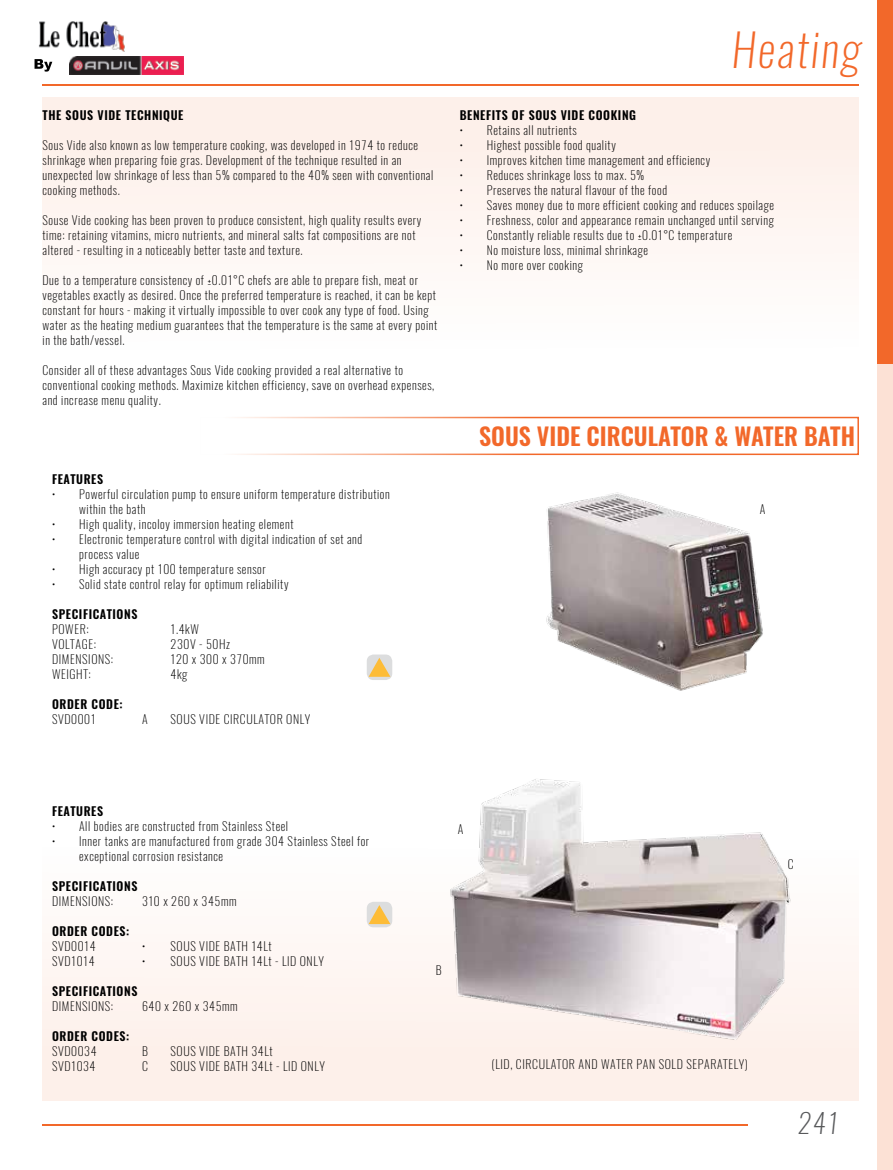
<style>
.page{position:relative;width:893px;height:1170px;background:#fff}
.page>*{position:absolute;margin:0;border:0;box-sizing:border-box;transform-origin:0 0}
.t1{font:italic 200 45px "Oswald";letter-spacing:.05em;color:#f2682a}
.t2{font:italic 200 27px "Oswald";color:#58595b}
.t3{font:600 24px "Oswald";color:#f2682a}
.t4{font:200 12px/15px "Oswald";letter-spacing:.05em;color:#000}
.t5{font:600 12px "Oswald";letter-spacing:.05em;color:#000}
</style>
<div class="page">
<div style="left:43px;top:97px;width:816px;height:288px;background:#fef7f4"></div>
<div style="left:43px;top:811px;width:816px;height:289px;background:linear-gradient(to bottom,#fff,#fdeee7)"></div>
<img style="left:39px;top:21px;width:86px;height:31px">
<img style="left:70px;top:57px;width:114px;height:18px">
<svg style="left:35px;top:59px;width:17px;height:13px"></svg>
<img style="left:546px;top:492px;width:217px;height:199px">
<img style="left:432px;top:779px;width:381px;height:264px">
<svg style="left:367px;top:901px;width:25px;height:26px"></svg>
<svg style="left:369px;top:905px;width:21px;height:19px"></svg>
<svg style="left:367px;top:654px;width:25px;height:26px"></svg>
<svg style="left:369px;top:657px;width:21px;height:19px"></svg>
<div style="left:200px;top:417px;width:659px;height:38px;border:2px solid #f2682a"></div>
<div style="left:878px;top:0;width:15px;height:1169px;background:#fce1d5"></div>
<hr style="left:43px;top:1124px;width:705px;height:1px;background:#f2682a">
<hr style="left:43px;top:84px;width:816px;height:2px;background:#f2682a">
<div style="left:878px;top:0;width:15px;height:364px;background:#f2682a"></div>
<p class="t5" style="left:43px;top:106px;width:143px">THE SOUS VIDE TECHNIQUE</p>
<p class="t4" style="left:43px;top:137px;width:392px">Sous Vide also known as low temperature cooking, was developed in 1974 to reduce shrinkage when preparing foie gras. Development of the technique resulted in an unexpected low shrinkage of less than 5% compared to the 40% seen with conventional cooking methods.</p>
<p class="t4" style="left:43px;top:212px;width:380px">Souse Vide cooking has been proven to produce consistent, high quality results every time: retaining vitamins, micro nutrients, and mineral salts fat compositions are not altered - resulting in a noticeably better taste and texture.</p>
<p class="t4" style="left:43px;top:272px;width:396px">Due to a temperature consistency of ±0.01°C chefs are able to prepare fish, meat or vegetables exactly as desired. Once the preferred temperature is reached, it can be kept constant for hours - making it virtually impossible to over cook any type of food. Using water as the heating medium guarantees that the temperature is the same at every point in the bath/vessel.</p>
<p class="t4" style="left:43px;top:362px;width:393px">Consider all of these advantages Sous Vide cooking provided a real alternative to conventional cooking methods. Maximize kitchen efficiency, save on overhead expenses, and increase menu quality.</p>
<p class="t5" style="left:52px;top:471px;width:53px">FEATURES</p>
<p class="t4" style="left:79px;top:486px;width:312px;text-indent:-27px">• Powerful circulation pump to ensure uniform temperature distribution within the bath</p>
<p class="t4" style="left:52px;top:516px;width:243px">• High quality, incoloy immersion heating element</p>
<p class="t4" style="left:79px;top:531px;width:285px;text-indent:-27px">• Electronic temperature control with digital indication of set and process value</p>
<p class="t4" style="left:52px;top:561px;width:215px">• High accuracy pt 100 temperature sensor</p>
<p class="t4" style="left:52px;top:576px;width:238px">• Solid state control relay for optimum reliability</p>
<p class="t5" style="left:52px;top:606px;width:87px">SPECIFICATIONS</p>
<p class="t4" style="left:52px;top:621px;width:38px">POWER:</p>
<p class="t4" style="left:171px;top:621px;width:30px">1.4kW</p>
<p class="t4" style="left:52px;top:636px;width:45px">VOLTAGE:</p>
<p class="t4" style="left:171px;top:636px;width:61px">230V - 50Hz</p>
<p class="t4" style="left:52px;top:651px;width:63px">DIMENSIONS:</p>
<p class="t4" style="left:171px;top:651px;width:96px">120 x 300 x 370mm</p>
<p class="t4" style="left:52px;top:666px;width:40px">WEIGHT:</p>
<p class="t4" style="left:171px;top:666px;width:18px">4kg</p>
<p class="t5" style="left:52px;top:696px;width:72px">ORDER CODE:</p>
<p class="t4" style="left:52px;top:711px;width:45px">SVD0001</p>
<p class="t4" style="left:142px;top:711px;width:7px">A</p>
<p class="t4" style="left:171px;top:711px;width:141px">SOUS VIDE CIRCULATOR ONLY</p>
<h1 class="t1" style="left:731px;top:19px;width:131px">Heating</h1>
<p class="t5" style="left:460px;top:106px;width:178px">BENEFITS OF SOUS VIDE COOKING</p>
<p class="t4" style="left:460px;top:122px;width:119px">• Retains all nutrients</p>
<p class="t4" style="left:460px;top:137px;width:158px">• Highest possible food quality</p>
<p class="t4" style="left:460px;top:152px;width:252px">• Improves kitchen time management and efficiency</p>
<p class="t4" style="left:460px;top:167px;width:186px">• Reduces shrinkage loss to max. 5%</p>
<p class="t4" style="left:460px;top:182px;width:209px">• Preserves the natural flavour of the food</p>
<p class="t4" style="left:460px;top:197px;width:316px">• Saves money due to more efficient cooking and reduces spoilage</p>
<p class="t4" style="left:460px;top:212px;width:316px">• Freshness, color and appearance remain unchanged until serving</p>
<p class="t4" style="left:460px;top:227px;width:274px">• Constantly reliable results due to ±0.01°C temperature</p>
<p class="t4" style="left:460px;top:242px;width:190px">• No moisture loss, minimal shrinkage</p>
<p class="t4" style="left:460px;top:257px;width:125px">• No more over cooking</p>
<h3 class="t3" style="left:479px;top:419px;width:377px">SOUS VIDE CIRCULATOR &amp; WATER BATH</h3>
<p class="t4" style="left:760px;top:501px;width:7px">A</p>
<p class="t5" style="left:52px;top:803px;width:53px">FEATURES</p>
<p class="t4" style="left:52px;top:818px;width:238px">• All bodies are constructed from Stainless Steel</p>
<p class="t4" style="left:79px;top:833px;width:292px;text-indent:-27px">• Inner tanks are manufactured from grade 304 Stainless Steel for exceptional corrosion resistance</p>
<p class="t5" style="left:52px;top:878px;width:87px">SPECIFICATIONS</p>
<p class="t4" style="left:52px;top:893px;width:63px">DIMENSIONS:</p>
<p class="t4" style="left:142px;top:893px;width:96px">310 x 260 x 345mm</p>
<p class="t5" style="left:52px;top:923px;width:79px">ORDER CODES:</p>
<p class="t4" style="left:52px;top:938px;width:45px">SVD0014</p>
<p class="t4" style="left:142px;top:938px;width:131px">• SOUS VIDE BATH 14Lt</p>
<p class="t4" style="left:52px;top:953px;width:44px">SVD1014</p>
<p class="t4" style="left:142px;top:953px;width:183px">• SOUS VIDE BATH 14Lt - LID ONLY</p>
<p class="t5" style="left:52px;top:983px;width:87px">SPECIFICATIONS</p>
<p class="t4" style="left:52px;top:998px;width:63px">DIMENSIONS:</p>
<p class="t4" style="left:142px;top:998px;width:97px">640 x 260 x 345mm</p>
<p class="t5" style="left:52px;top:1028px;width:79px">ORDER CODES:</p>
<p class="t4" style="left:52px;top:1043px;width:46px">SVD0034</p>
<p class="t4" style="left:142px;top:1043px;width:7px">B</p>
<p class="t4" style="left:171px;top:1043px;width:104px">SOUS VIDE BATH 34Lt</p>
<p class="t4" style="left:52px;top:1058px;width:45px">SVD1034</p>
<p class="t4" style="left:142px;top:1058px;width:7px">C</p>
<p class="t4" style="left:171px;top:1058px;width:156px">SOUS VIDE BATH 34Lt - LID ONLY</p>
<p class="t4" style="left:458px;top:821px;width:7px">A</p>
<p class="t4" style="left:436px;top:962px;width:7px">B</p>
<p class="t4" style="left:492px;top:1056px;width:258px">(LID, CIRCULATOR AND WATER PAN SOLD SEPARATELY)</p>
<p class="t4" style="left:788px;top:856px;width:7px">C</p>
<h2 class="t2" style="left:798px;top:1104px;width:42px">241</h2>
</div>
